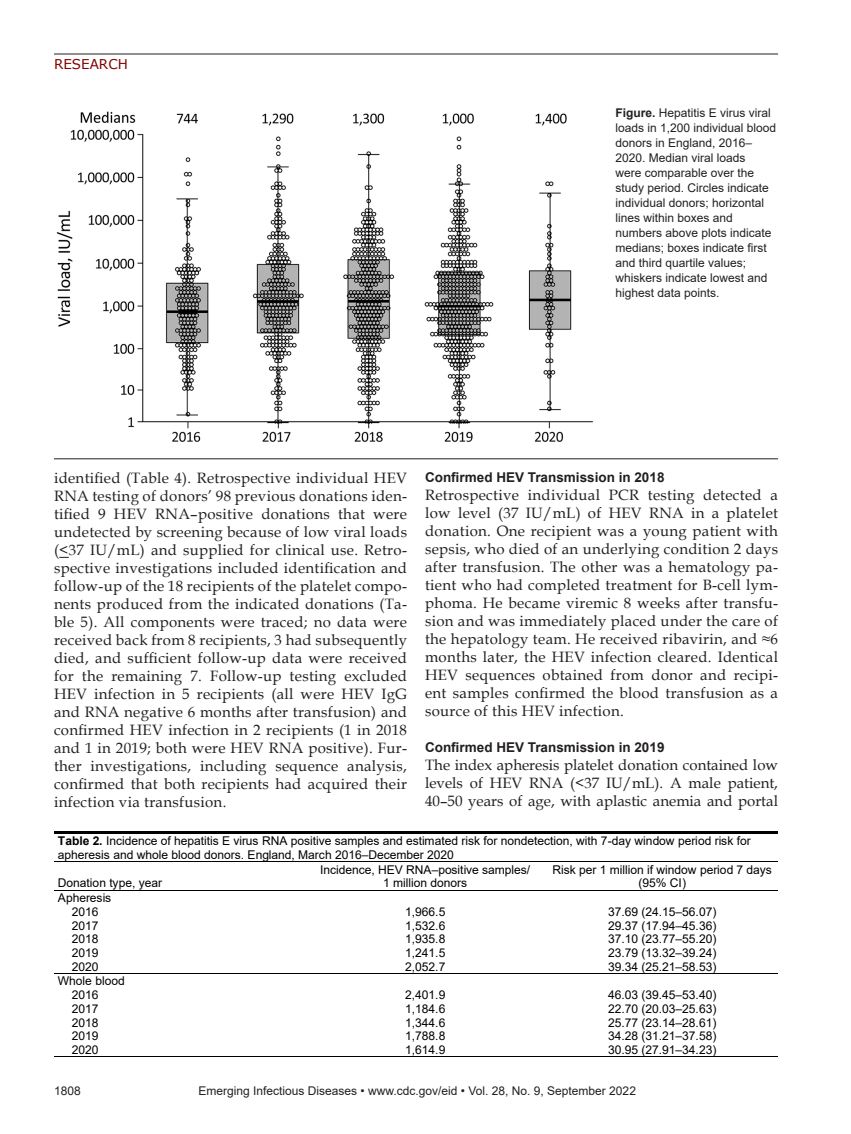
<style>
.page{position:relative;width:851px;height:1134px;background:#fff}
.page>*{position:absolute;margin:0;border:0;box-sizing:border-box;transform-origin:0 0}
.BodyText2{font:15px/18px "Book Antiqua";letter-spacing:.02em;color:#231f20;text-align:justify}
.t1{font:700 13.5px "Arial";color:#231f20}
.t2{font:13.5px "Verdana";color:#820301}
.t3{font:12px/13.6px "Arial";letter-spacing:-.005em;color:#000;text-align:center}
.Figure_Legend{font:12px/15px "Arial";color:#231f20}
.s1{font-weight:700}
</style>
<div class="page">
<hr style="left:54px;top:54px;width:724px;height:1px;background:#231f20">
<img style="left:56px;top:111px;width:537px;height:331px">
<hr style="left:54px;top:458px;width:724px;height:1px;background:#231f20">
<hr style="left:54px;top:832px;width:723px;height:2px;background:#000">
<hr style="left:54px;top:862px;width:249px;height:1px;background:#000">
<hr style="left:304px;top:862px;width:242px;height:1px;background:#000">
<hr style="left:547px;top:862px;width:230px;height:1px;background:#000">
<hr style="left:54px;top:890px;width:249px;height:1px;background:#000">
<hr style="left:304px;top:890px;width:242px;height:1px;background:#000">
<hr style="left:547px;top:890px;width:230px;height:1px;background:#000">
<hr style="left:54px;top:973px;width:249px;height:1px;background:#000">
<hr style="left:304px;top:973px;width:242px;height:1px;background:#000">
<hr style="left:547px;top:973px;width:230px;height:1px;background:#000">
<hr style="left:54px;top:1057px;width:249px;height:1px;background:#000">
<hr style="left:303px;top:1057px;width:243px;height:1px;background:#000">
<hr style="left:546px;top:1057px;width:231px;height:1px;background:#000">
<p class="t2" style="left:54px;top:55px;width:75px">RESEARCH</p>
<p class="Figure_Legend" style="left:615px;top:105px;width:162px"><span class="s1">Figure.</span> Hepatitis E virus viral loads in 1,200 individual blood donors in England, 2016–<br>2020. Median viral loads<br>were comparable over the study period. Circles indicate individual donors; horizontal lines within boxes and numbers above plots indicate medians; boxes indicate first and third quartile values; whiskers indicate lowest and highest data points.</p>
<p class="BodyText2" style="left:54px;top:469px;width:354px">identified (Table 4). Retrospective individual HEV RNA testing of donors’ 98 previous donations iden&shy;tified 9 HEV RNA–positive donations that were undetected by screening because of low viral loads (&lt;37 IU/mL) and supplied for clinical use. Retro&shy;spective investigations included identification and follow-up of the 18 recipients of the platelet compo&shy;nents produced from the indicated donations (Ta&shy;ble 5). All components were traced; no data were received back from 8 recipients, 3 had subsequently died, and sufficient follow-up data were received for the remaining 7. Follow-up testing excluded HEV infection in 5 recipients (all were HEV IgG and RNA negative 6 months after transfusion) and confirmed HEV infection in 2 recipients (1 in 2018 and 1 in 2019; both were HEV RNA positive). Fur&shy;ther investigations, including sequence analysis, confirmed that both recipients had acquired their infection via transfusion.</p>
<h2 class="t1" style="left:425px;top:468px;width:241px">Confirmed HEV Transmission in 2018</h2>
<p class="BodyText2" style="left:425px;top:486px;width:354px">Retrospective individual PCR testing detected a low level (37 IU/mL) of HEV RNA in a platelet donation. One recipient was a young patient with sepsis, who died of an underlying condition 2 days after transfusion. The other was a hematology pa&shy;tient who had completed treatment for B-cell lym&shy;phoma. He became viremic 8 weeks after transfu&shy;sion and was immediately placed under the care of the hepatology team. He received ribavirin, and ≈6 months later, the HEV infection cleared. Identical HEV sequences obtained from donor and recipi&shy;ent samples confirmed the blood transfusion as a source of this HEV infection.</p>
<h2 class="t1" style="left:425px;top:738px;width:241px">Confirmed HEV Transmission in 2019</h2>
<p class="BodyText2" style="left:425px;top:756px;width:354px">The index apheresis platelet donation contained low levels of HEV RNA (&lt;37 IU/mL). A male patient, 40–50 years of age, with aplastic anemia and portal</p>
<p class="t3" style="left:58px;top:834px;width:694px;text-align:left"><span class="s1">Table 2.</span> Incidence of hepatitis E virus RNA positive samples and estimated risk for nondetection, with 7-day window period risk for apheresis and whole blood donors. England, March 2016–December 2020</p>
<p class="t3" style="left:58px;top:876px;width:106px">Donation type, year</p>
<p class="t3" style="left:320px;top:862px;width:212px">Incidence, HEV RNA–positive samples/<br>1 million donors</p>
<p class="t3" style="left:552px;top:862px;width:221px">Risk per 1 million if window period 7 days (95% CI)</p>
<p class="t3" style="left:58px;top:891px;width:55px">Apheresis<br>2016</p>
<p class="t3" style="left:405px;top:905px;width:42px">1,966.5</p>
<p class="t3" style="left:608px;top:905px;width:110px">37.69 (24.15–56.07)</p>
<p class="t3" style="left:72px;top:918px;width:28px">2017</p>
<p class="t3" style="left:405px;top:918px;width:42px">1,532.6</p>
<p class="t3" style="left:608px;top:918px;width:110px">29.37 (17.94–45.36)</p>
<p class="t3" style="left:72px;top:932px;width:28px">2018</p>
<p class="t3" style="left:405px;top:932px;width:42px">1,935.8</p>
<p class="t3" style="left:608px;top:932px;width:110px">37.10 (23.77–55.20)</p>
<p class="t3" style="left:72px;top:946px;width:28px">2019</p>
<p class="t3" style="left:405px;top:946px;width:42px">1,241.5</p>
<p class="t3" style="left:608px;top:946px;width:110px">23.79 (13.32–39.24)</p>
<p class="t3" style="left:72px;top:960px;width:28px">2020</p>
<p class="t3" style="left:405px;top:960px;width:42px">2,052.7</p>
<p class="t3" style="left:608px;top:960px;width:110px">39.34 (25.21–58.53)</p>
<p class="t3" style="left:72px;top:974px;width:54px;text-align:left;text-indent:-14px">Whole blood<br>2016</p>
<p class="t3" style="left:405px;top:988px;width:42px">2,401.9</p>
<p class="t3" style="left:608px;top:988px;width:110px">46.03 (39.45–53.40)</p>
<p class="t3" style="left:72px;top:1002px;width:28px">2017</p>
<p class="t3" style="left:405px;top:1002px;width:42px">1,184.6</p>
<p class="t3" style="left:608px;top:1002px;width:110px">22.70 (20.03–25.63)</p>
<p class="t3" style="left:72px;top:1015px;width:28px">2018</p>
<p class="t3" style="left:405px;top:1015px;width:42px">1,344.6</p>
<p class="t3" style="left:608px;top:1015px;width:110px">25.77 (23.14–28.61)</p>
<p class="t3" style="left:72px;top:1029px;width:28px">2019</p>
<p class="t3" style="left:405px;top:1029px;width:42px">1,788.8</p>
<p class="t3" style="left:608px;top:1029px;width:110px">34.28 (31.21–37.58)</p>
<p class="t3" style="left:72px;top:1043px;width:28px">2020</p>
<p class="t3" style="left:405px;top:1043px;width:42px">1,614.9</p>
<p class="t3" style="left:608px;top:1043px;width:110px">30.95 (27.91–34.23)</p>
<p class="Figure_Legend" style="left:54px;top:1084px;width:28px">1808</p>
<p class="Figure_Legend" style="left:198px;top:1084px;width:439px">Emerging Infectious Diseases • www.cdc.gov/eid • Vol. 28, No. 9, September 2022</p>
</div>
